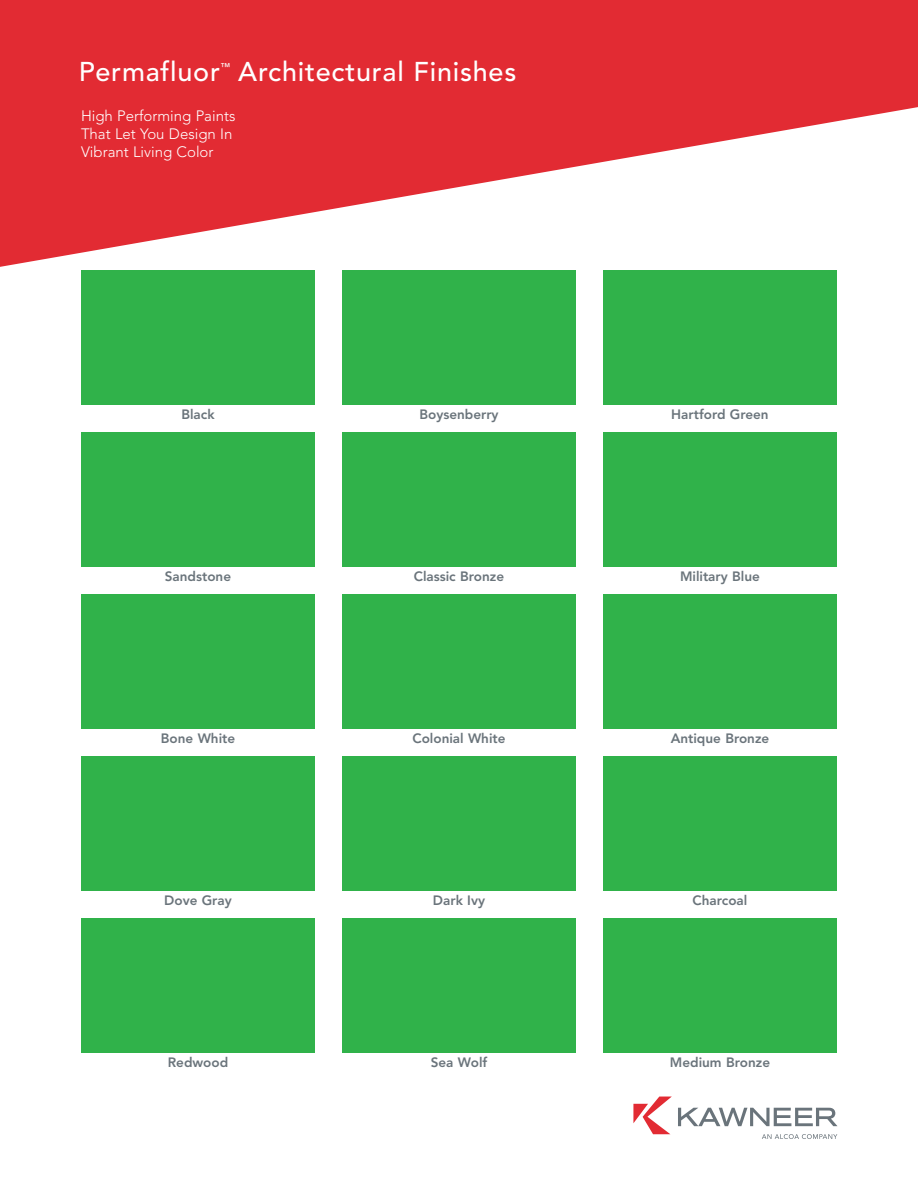
<style>
.page{position:relative;width:918px;height:1188px;background:#fff}
.page>*{position:absolute;margin:0;border:0;box-sizing:border-box;transform-origin:0 0}
.t1{font:500 27px "Avenir";letter-spacing:.03em;color:#fff}
.t2{font:300 15px/18px "Avenir";color:#fff}
.t3{font:800 13.5px "Avenir";color:#6a747b}
.t4{font:500 9.75px "Avenir";color:#fff}
</style>
<div class="page">
<svg style="left:0;top:0;width:918px;height:267px;fill:#e22b33"></svg>
<div style="left:81px;top:270px;width:234px;height:135px;background:#30b24a"></div>
<div style="left:342px;top:270px;width:234px;height:135px;background:#30b24a"></div>
<div style="left:603px;top:270px;width:234px;height:135px;background:#30b24a"></div>
<div style="left:81px;top:432px;width:234px;height:135px;background:#30b24a"></div>
<div style="left:342px;top:432px;width:234px;height:135px;background:#30b24a"></div>
<div style="left:603px;top:432px;width:234px;height:135px;background:#30b24a"></div>
<div style="left:81px;top:594px;width:234px;height:135px;background:#30b24a"></div>
<div style="left:342px;top:594px;width:234px;height:135px;background:#30b24a"></div>
<div style="left:603px;top:594px;width:234px;height:135px;background:#30b24a"></div>
<div style="left:81px;top:756px;width:234px;height:135px;background:#30b24a"></div>
<div style="left:342px;top:756px;width:234px;height:135px;background:#30b24a"></div>
<div style="left:603px;top:756px;width:234px;height:135px;background:#30b24a"></div>
<div style="left:81px;top:918px;width:234px;height:135px;background:#30b24a"></div>
<div style="left:342px;top:918px;width:234px;height:135px;background:#30b24a"></div>
<div style="left:603px;top:918px;width:234px;height:135px;background:#30b24a"></div>
<svg style="left:633px;top:1097px;width:38px;height:37px"></svg>
<svg style="left:762px;top:1134px;width:75px;height:5px"></svg>
<svg style="left:678px;top:1108px;width:160px;height:18px"></svg>
<h1 class="t1" style="left:79px;top:60px;width:143px">Permafluor</h1>
<p class="t4" style="left:221px;top:63px;width:11px">™</p>
<h1 class="t1" style="left:238px;top:60px;width:280px">Architectural Finishes</h1>
<p class="t2" style="left:81px;top:108px;width:156px">High Performing Paints<br>That Let You Design In<br>Vibrant Living Color</p>
<p class="t3" style="left:181px;top:408px;width:35px">Black</p>
<p class="t3" style="left:419px;top:409px;width:81px">Boysenberry</p>
<p class="t3" style="left:671px;top:409px;width:99px">Hartford Green</p>
<p class="t3" style="left:165px;top:570px;width:68px">Sandstone</p>
<p class="t3" style="left:414px;top:571px;width:92px">Classic Bronze</p>
<p class="t3" style="left:680px;top:571px;width:81px">Military Blue</p>
<p class="t3" style="left:161px;top:732px;width:76px">Bone White</p>
<p class="t3" style="left:412px;top:733px;width:95px">Colonial White</p>
<p class="t3" style="left:671px;top:733px;width:100px">Antique Bronze</p>
<p class="t3" style="left:164px;top:894px;width:69px">Dove Gray</p>
<p class="t3" style="left:433px;top:895px;width:54px">Dark Ivy</p>
<p class="t3" style="left:693px;top:895px;width:56px">Charcoal</p>
<p class="t3" style="left:168px;top:1056px;width:62px">Redwood</p>
<p class="t3" style="left:431px;top:1057px;width:58px">Sea Wolf</p>
<p class="t3" style="left:670px;top:1057px;width:102px">Medium Bronze</p>
</div>
